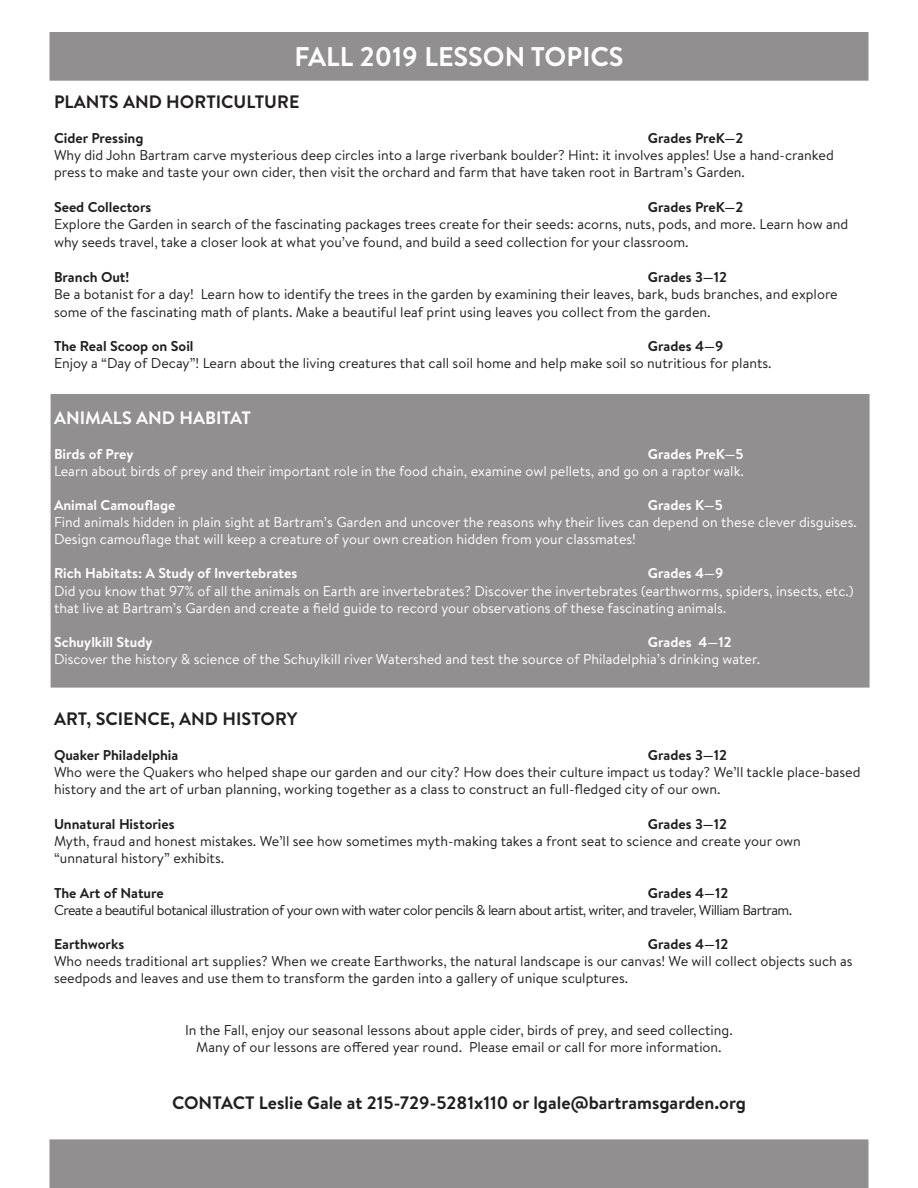
<style>
.page{position:relative;width:918px;height:1188px;background:#fff}
.page>*{position:absolute;margin:0;border:0;box-sizing:border-box;transform-origin:0 0}
.t1{font:700 27px "Brandon Text";color:#fff}
.t2{font:700 18px "Brandon Text";color:#231f20}
.t3{font:700 18px "Brandon Text";color:#fff}
.t4{font:14.25px/17.1px "Brandon Text";color:#231f20}
.t5{font:14.25px/17.1px "Brandon Text";color:#fff}
.t6{font:700 14.25px "Brandon Text";color:#231f20}
.t7{font:14.25px "Brandon Text";letter-spacing:-.04em;color:#231f20}
.t8{font:700 14.25px "Brandon Text";color:#fff}
</style>
<div class="page">
<div style="left:51px;top:395px;width:818px;height:292px;background:#918f8f"></div>
<div style="left:50px;top:1140px;width:818px;height:47px;background:#918f8f"></div>
<div style="left:50px;top:33px;width:818px;height:47px;background:#918f8f"></div>
<p class="t1" style="left:294px;top:38px;width:331px">FALL 2019 LESSON TOPICS</p>
<p class="t2" style="left:54px;top:89px;width:247px">PLANTS AND HORTICULTURE</p>
<p class="t6" style="left:54px;top:128px;width:91px">Cider Pressing</p>
<p class="t6" style="left:648px;top:128px;width:97px">Grades PreK—2</p>
<p class="t4" style="left:54px;top:146px;width:781px">Why did John Bartram carve mysterious deep circles into a large riverbank boulder? Hint: it involves apples! Use a hand-cranked press to make and taste your own cider, then visit the orchard and farm that have taken root in Bartram’s Garden.</p>
<p class="t6" style="left:54px;top:197px;width:99px">Seed Collectors</p>
<p class="t6" style="left:648px;top:197px;width:97px">Grades PreK—2</p>
<p class="t4" style="left:54px;top:215px;width:796px;line-height:18px">Explore the Garden in search of the fascinating packages trees create for their seeds: acorns, nuts, pods, and more. Learn how and why seeds travel, take a closer look at what you’ve found, and build a seed collection for your classroom.</p>
<p class="t6" style="left:54px;top:267px;width:77px">Branch Out!</p>
<p class="t6" style="left:648px;top:267px;width:81px">Grades 3—12</p>
<p class="t4" style="left:54px;top:285px;width:785px">Be a botanist for a day! Learn how to identify the trees in the garden by examining their leaves, bark, buds branches, and explore some of the fascinating math of plants. Make a beautiful leaf print using leaves you collect from the garden.</p>
<p class="t6" style="left:54px;top:336px;width:141px">The Real Scoop on Soil</p>
<p class="t6" style="left:648px;top:336px;width:77px">Grades 4—9</p>
<p class="t4" style="left:54px;top:354px;width:719px">Enjoy a “Day of Decay”! Learn about the living creatures that call soil home and help make soil so nutritious for plants.</p>
<p class="t3" style="left:54px;top:405px;width:198px">ANIMALS AND HABITAT</p>
<p class="t8" style="left:54px;top:444px;width:81px">Birds of Prey</p>
<p class="t8" style="left:648px;top:444px;width:97px">Grades PreK—5</p>
<p class="t5" style="left:54px;top:462px;width:692px">Learn about birds of prey and their important role in the food chain, examine owl pellets, and go on a raptor walk.</p>
<p class="t8" style="left:54px;top:495px;width:123px">Animal Camouflage</p>
<p class="t8" style="left:648px;top:495px;width:76px">Grades K—5</p>
<p class="t5" style="left:54px;top:513px;width:805px">Find animals hidden in plain sight at Bartram’s Garden and uncover the reasons why their lives can depend on these clever disguises.<br>Design camouflage that will keep a creature of your own creation hidden from your classmates!</p>
<p class="t8" style="left:54px;top:564px;width:245px">Rich Habitats: A Study of Invertebrates</p>
<p class="t8" style="left:648px;top:564px;width:77px">Grades 4—9</p>
<p class="t5" style="left:54px;top:582px;width:801px">Did you know that 97% of all the animals on Earth are invertebrates? Discover the invertebrates (earthworms, spiders, insects, etc.) that live at Bartram’s Garden and create a field guide to record your observations of these fascinating animals.</p>
<p class="t8" style="left:54px;top:632px;width:100px">Schuylkill Study</p>
<p class="t8" style="left:648px;top:632px;width:85px">Grades 4—12</p>
<p class="t5" style="left:54px;top:650px;width:708px">Discover the history &amp; science of the Schuylkill river Watershed and test the source of Philadelphia’s drinking water.</p>
<p class="t2" style="left:54px;top:706px;width:245px">ART, SCIENCE, AND HISTORY</p>
<p class="t6" style="left:54px;top:745px;width:126px">Quaker Philadelphia</p>
<p class="t6" style="left:648px;top:745px;width:81px">Grades 3—12</p>
<p class="t4" style="left:54px;top:763px;width:808px">Who were the Quakers who helped shape our garden and our city? How does their culture impact us today? We’ll tackle place-based history and the art of urban planning, working together as a class to construct an full-fledged city of our own.</p>
<p class="t6" style="left:54px;top:814px;width:122px">Unnatural Histories</p>
<p class="t6" style="left:648px;top:814px;width:81px">Grades 3—12</p>
<p class="t4" style="left:54px;top:832px;width:748px">Myth, fraud and honest mistakes. We’ll see how sometimes myth-making takes a front seat to science and create your own “unnatural history” exhibits.</p>
<p class="t6" style="left:54px;top:883px;width:111px">The Art of Nature</p>
<p class="t6" style="left:648px;top:883px;width:82px">Grades 4—12</p>
<p class="t7" style="left:54px;top:900px;width:740px">Create a beautiful botanical illustration of your own with water color pencils &amp; learn about artist, writer, and traveler, William Bartram.</p>
<p class="t6" style="left:54px;top:934px;width:72px">Earthworks</p>
<p class="t6" style="left:648px;top:934px;width:82px">Grades 4—12</p>
<p class="t4" style="left:54px;top:952px;width:800px">Who needs traditional art supplies? When we create Earthworks, the natural landscape is our canvas! We will collect objects such as seedpods and leaves and use them to transform the garden into a gallery of unique sculptures.</p>
<p class="t4" style="left:185px;top:1021px;width:549px">In the Fall, enjoy our seasonal lessons about apple cider, birds of prey, and seed collecting.</p>
<p class="t4" style="left:196px;top:1038px;width:527px">Many of our lessons are offered year round. Please email or call for more information.</p>
<p class="t2" style="left:172px;top:1091px;width:575px">CONTACT Leslie Gale at 215-729-5281x110 or lgale@bartramsgarden.org</p>
</div>
